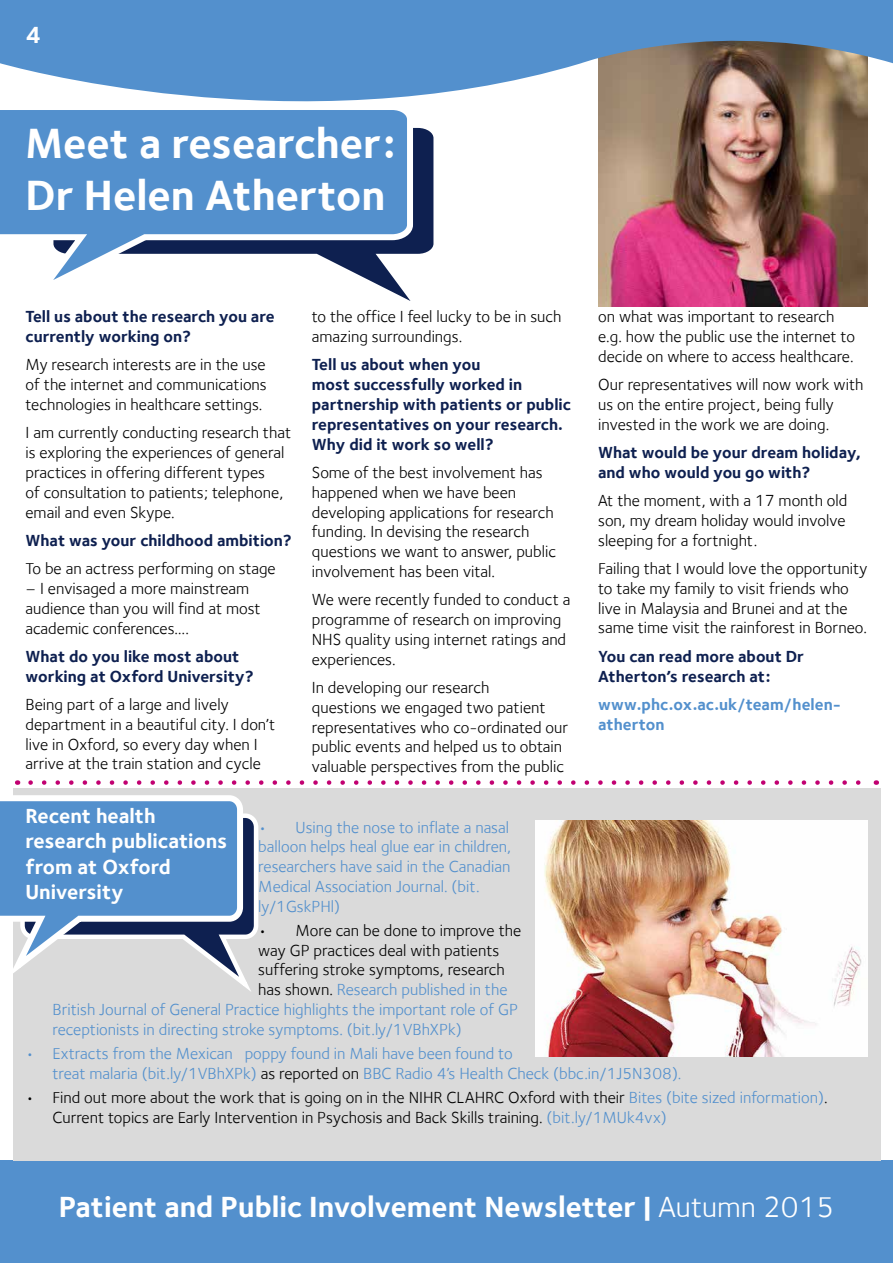
<style>
.page{position:relative;width:893px;height:1263px;background:#fff}
.page>*{position:absolute;margin:0;border:0;box-sizing:border-box;transform-origin:0 0}
.t1{font:700 43.5px/52.2px "Foundry Sterling";color:#fff}
.t2{font:700 30px "Foundry Sterling";color:#fff}
.t3{font:700 24px "Foundry Sterling";color:#fff}
.t4{font:700 21px/25.2px "Foundry Sterling";color:#fff}
.t5{font:16.5px/19.8px "Foundry Sterling";color:#000}
.t6{font:16.5px/19.8px "Foundry Sterling";color:#5390cd}
.t7{font:700 16.5px/19.8px "Foundry Sterling";color:#0e2050}
.t8{font:700 16.5px/19.8px "Foundry Sterling";color:#5390cd}
.s1{color:#000}
.s2{color:#5390cd}
.s3{font-weight:400}
</style>
<div class="page">
<div style="left:0;top:1161px;width:893px;height:102px;background:#5390cd"></div>
<svg style="left:416px;top:149px;width:18px;height:105px"></svg>
<svg style="left:0;top:149px;width:416px;height:152px"></svg>
<div style="left:13px;top:789px;width:867px;height:372px;background:#dadada"></div>
<img style="left:598px;top:149px;width:269px;height:157px">
<svg style="left:0;top:0;width:893px;height:149px;fill:#5390cd"></svg>
<svg style="left:31px;top:780px;width:830px;height:5px"></svg>
<img style="left:536px;top:821px;width:331px;height:235px">
<svg style="left:244px;top:820px;width:15px;height:172px"></svg>
<svg style="left:246px;top:813px;width:10px;height:171px"></svg>
<svg style="left:0;top:795px;width:246px;height:191px"></svg>
<h3 class="t3" style="left:26px;top:20px;width:17px">4</h3>
<h1 class="t1" style="left:26px;top:117px;width:372px">Meet a researcher:<br>Dr Helen Atherton</h1>
<p class="t7" style="left:26px;top:307px;width:251px">Tell us about the research you are currently working on?</p>
<p class="t5" style="left:26px;top:355px;width:243px;text-align:justify">My research interests are in the use of the internet and communications technologies in healthcare settings.</p>
<p class="t5" style="left:26px;top:423px;width:267px">I am currently conducting research that is exploring the experiences of general practices in offering different types<br>of consultation to patients; telephone, email and even Skype.</p>
<p class="t7" style="left:26px;top:530px;width:268px">What was your childhood ambition?</p>
<p class="t5" style="left:26px;top:559px;width:252px">To be an actress performing on stage</p>
<p class="t5" style="left:26px;top:578px;width:237px">– I envisaged a more mainstream audience than you will find at most academic conferences….</p>
<p class="t7" style="left:26px;top:646px;width:230px">What do you like most about working at Oxford University?</p>
<p class="t5" style="left:26px;top:694px;width:251px">Being part of a large and lively department in a beautiful city. I don’t live in Oxford, so every day when I arrive at the train station and cycle</p>
<p class="t5" style="left:312px;top:307px;width:251px">to the office I feel lucky to be in such amazing surroundings.</p>
<p class="t7" style="left:312px;top:355px;width:261px">Tell us about when you<br>most successfully worked in partnership with patients or public representatives on your research.<br>Why did it work so well?</p>
<p class="t5" style="left:312px;top:462px;width:246px">Some of the best involvement has happened when we have been developing applications for research funding. In devising the research questions we want to answer, public involvement has been vital.</p>
<p class="t5" style="left:312px;top:590px;width:260px">We were recently funded to conduct a programme of research on improving<br>NHS quality using internet ratings and experiences.</p>
<p class="t5" style="left:312px;top:677px;width:258px">In developing our research<br>questions we engaged two patient representatives who co-ordinated our public events and helped us to obtain valuable perspectives from the public</p>
<p class="t5" style="left:598px;top:307px;width:258px">on what was important to research e.g. how the public use the internet to decide on where to access healthcare.</p>
<p class="t5" style="left:598px;top:375px;width:267px">Our representatives will now work with us on the entire project, being fully invested in the work we are doing.</p>
<p class="t7" style="left:598px;top:442px;width:264px">What would be your dream holiday, and who would you go with?</p>
<p class="t5" style="left:598px;top:491px;width:251px;text-align:justify">At the moment, with a 17 month old son, my dream holiday would involve sleeping for a fortnight.</p>
<p class="t5" style="left:598px;top:558px;width:271px">Failing that I would love the opportunity to take my family to visit friends who live in Malaysia and Brunei and at the same time visit the rainforest in Borneo.</p>
<p class="t7" style="left:598px;top:646px;width:207px">You can read more about Dr<br>Atherton’s research at:</p>
<p class="t8" style="left:598px;top:694px;width:244px">www.phc.ox.ac.uk/team/helen&shy;atherton</p>
<p class="t4" style="left:26px;top:803px;width:203px">Recent health research publications from at Oxford<br>University</p>
<p class="t6" style="left:258px;top:817px;width:254px">• Using the nose to inflate a nasal balloon helps heal glue ear in children, researchers have said in the Canadian<br>Medical Association Journal. (bit. ly/1GskPHl)</p>
<p class="t5" style="left:258px;top:920px;width:264px">• More can be done to improve the</p>
<p class="t5" style="left:258px;top:940px;width:242px">way GP practices deal with patients</p>
<p class="t5" style="left:258px;top:960px;width:248px">suffering stroke symptoms, research</p>
<p class="t6" style="left:258px;top:980px;width:251px"><span class="s1">has shown.</span> Research published in the</p>
<p class="t6" style="left:53px;top:999px;width:467px">British Journal of General Practice highlights the important role of GP</p>
<p class="t6" style="left:53px;top:1019px;width:411px">receptionists in directing stroke symptoms. (bit.ly/1VBhXPk)</p>
<p class="t6" style="left:53px;top:1043px;width:630px;text-indent:-27px">• Extracts from the Mexican poppy found in Mali have been found to<br>treat malaria (bit.ly/1VBhXPk) <span class="s1">as reported on</span> BBC Radio 4’s Health Check (bbc.in/1J5N308).</p>
<p class="t5" style="left:53px;top:1087px;width:776px;text-indent:-27px">• Find out more about the work that is going on in the NIHR CLAHRC Oxford with their <span class="s2">Bites (bite sized information)</span>.<br>Current topics are Early Intervention in Psychosis and Back Skills training. <span class="s2">(bit.ly/1MUk4vx)</span></p>
<h2 class="t2" style="left:59px;top:1189px;width:777px">Patient and Public Involvement Newsletter | <span class="s3">Autumn 2015</span></h2>
</div>
